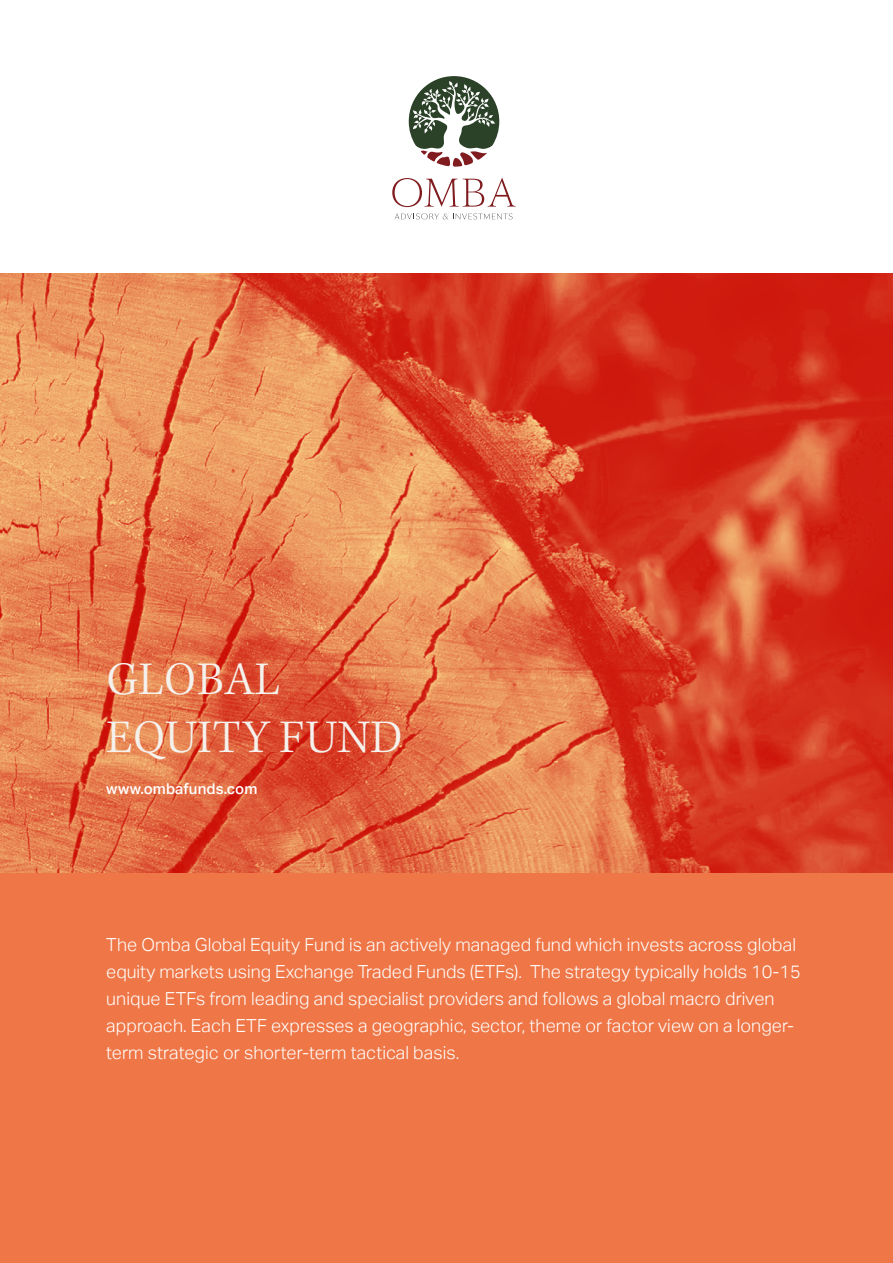
<style>
.page{position:relative;width:893px;height:1263px;background:#fff}
.page>*{position:absolute;margin:0;border:0;box-sizing:border-box;transform-origin:0 0}
.t1{font:300 48px/57.6px "Kepler Std";letter-spacing:.01em;color:#f5f1ec}
.t2{font:300 18px/27px "Aktiv Grotesk";letter-spacing:.005em;color:#fff}
.t3{font:500 15px "Aktiv Grotesk";letter-spacing:.005em;color:#fff}
</style>
<div class="page">
<svg style="left:0;top:273px;width:893px;height:601px;background:#df603c"></svg>
<div style="left:0;top:874px;width:893px;height:389px;background:#ef7747"></div>
<svg style="left:409px;top:76px;width:90px;height:91px"></svg>
<svg style="left:392px;top:178px;width:124px;height:29px"></svg>
<svg style="left:395px;top:213px;width:117px;height:7px"></svg>
<h1 class="t1" style="left:107px;top:652px;width:298px">GLOBAL<br>EQUITY FUND</h1>
<p class="t3" style="left:106px;top:780px;width:153px">www.ombafunds.com</p>
<p class="t2" style="left:106px;top:931px;width:696px">The Omba Global Equity Fund is an actively managed fund which invests across global equity markets using Exchange Traded Funds (ETFs). The strategy typically holds 10-15 unique ETFs from leading and specialist providers and follows a global macro driven approach. Each ETF expresses a geographic, sector, theme or factor view on a longer&shy;term strategic or shorter-term tactical basis.</p>
</div>
